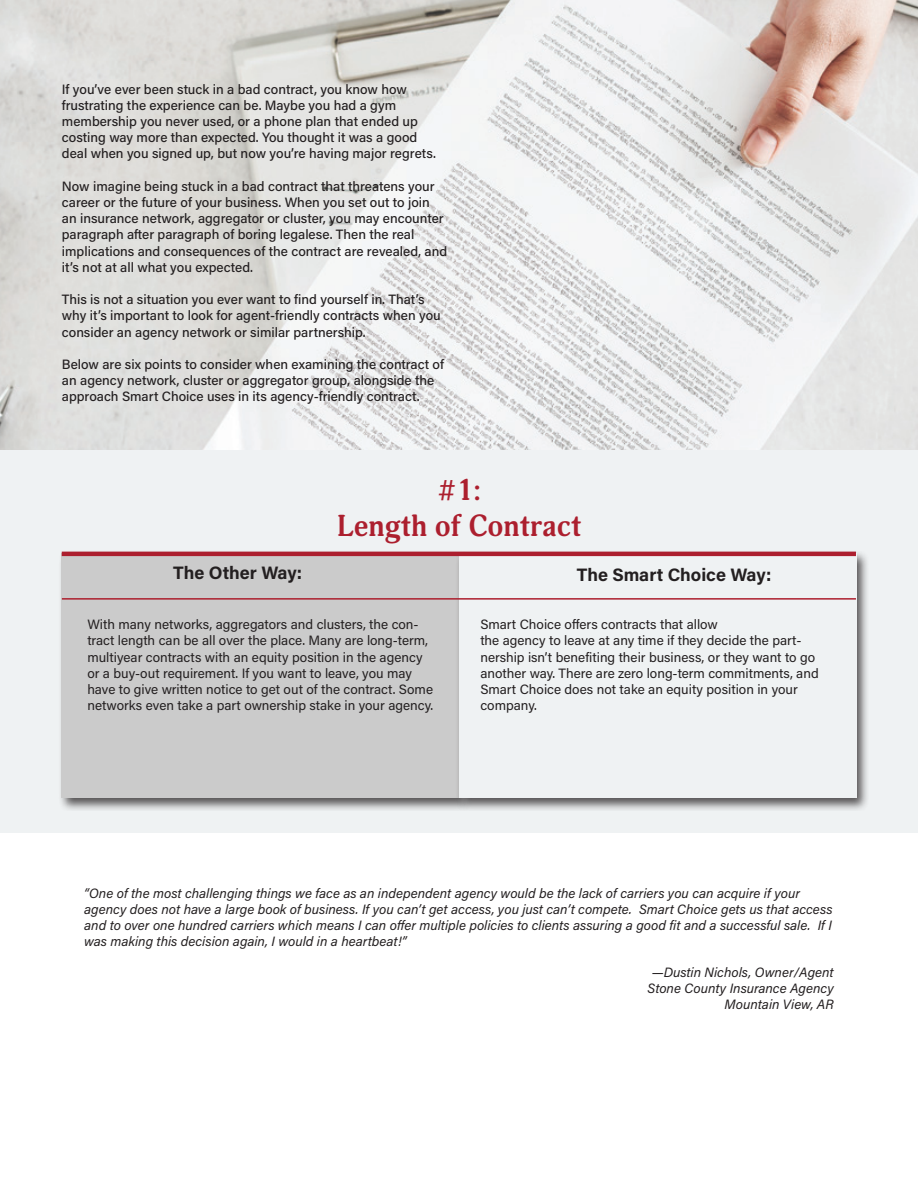
<style>
.page{position:relative;width:918px;height:1188px;background:#fff}
.page>*{position:absolute;margin:0;border:0;box-sizing:border-box;transform-origin:0 0}
.t1{font:700 30px/36px "Adonis";color:#ac1f2e;text-align:center}
.t2{font:700 18px "Acumin Pro";color:#231f20}
.t3{font:500 13.5px/16.2px "Acumin Pro";color:#231f20}
.t4{font:13.5px/16.2px "Acumin Pro";color:#231f20}
.t5{font:italic 13.5px/16.2px "Acumin Pro";color:#231f20}
</style>
<div class="page">
<img style="left:0;top:0;width:918px;height:450px">
<div style="left:0;top:450px;width:918px;height:383px;background:#eff2f3"></div>
<div style="left:58px;top:550px;width:414px;height:261px;background:#231f20;opacity:.75"></div>
<div style="left:62px;top:554px;width:397px;height:244px;background:#cbcbcb"></div>
<div style="left:455px;top:550px;width:414px;height:261px;background:#231f20;opacity:.75"></div>
<div style="left:459px;top:554px;width:397px;height:244px;background:#eff2f3"></div>
<hr style="left:62px;top:598px;width:794px;height:2px;background:#ac1f2e">
<hr style="left:62px;top:552px;width:794px;height:4px;background:#ac1f2e">
<p class="t3" style="left:62px;top:80px;width:376px">If you’ve ever been stuck in a bad contract, you know how frustrating the experience can be. Maybe you had a gym membership you never used, or a phone plan that ended up costing way more than expected. You thought it was a good deal when you signed up, but now you’re having major regrets.</p>
<p class="t3" style="left:62px;top:177px;width:387px">Now imagine being stuck in a bad contract that threatens your career or the future of your business. When you set out to join an insurance network, aggregator or cluster, you may encounter paragraph after paragraph of boring legalese. Then the real implications and consequences of the contract are revealed, and it’s not at all what you expected.</p>
<p class="t3" style="left:62px;top:291px;width:380px">This is not a situation you ever want to find yourself in. That’s why it’s important to look for agent-friendly contracts when you consider an agency network or similar partnership.</p>
<p class="t3" style="left:62px;top:356px;width:384px">Below are six points to consider when examining the contract of an agency network, cluster or aggregator group, alongside the approach Smart Choice uses in its agency-friendly contract.</p>
<h1 class="t1" style="left:337px;top:472px;width:246px">#1:<br>Length of Contract</h1>
<h2 class="t2" style="left:173px;top:561px;width:130px">The Other Way:</h2>
<h2 class="t2" style="left:577px;top:562px;width:196px">The Smart Choice Way:</h2>
<p class="t4" style="left:480px;top:616px;width:340px">Smart Choice offers contracts that allow<br>the agency to leave at any time if they decide the part&shy;nership isn’t benefiting their business, or they want to go another way. There are zero long-term commitments, and Smart Choice does not take an equity position in your company.</p>
<p class="t4" style="left:87px;top:616px;width:347px">With many networks, aggregators and clusters, the con&shy;tract length can be all over the place. Many are long-term, multiyear contracts with an equity position in the agency or a buy-out requirement. If you want to leave, you may have to give written notice to get out of the contract. Some networks even take a part ownership stake in your agency.</p>
<p class="t5" style="left:84px;top:884px;width:750px">“One of the most challenging things we face as an independent agency would be the lack of carriers you can acquire if your agency does not have a large book of business. If you can’t get access, you just can’t compete. Smart Choice gets us that access and to over one hundred carriers which means I can offer multiple policies to clients assuring a good fit and a successful sale. If I was making this decision again, I would in a heartbeat!”</p>
<p class="t5" style="left:648px;top:963px;width:188px;text-align:right">—Dustin Nichols, Owner/Agent<br>Stone County Insurance Agency<br>Mountain View, AR</p>
</div>
